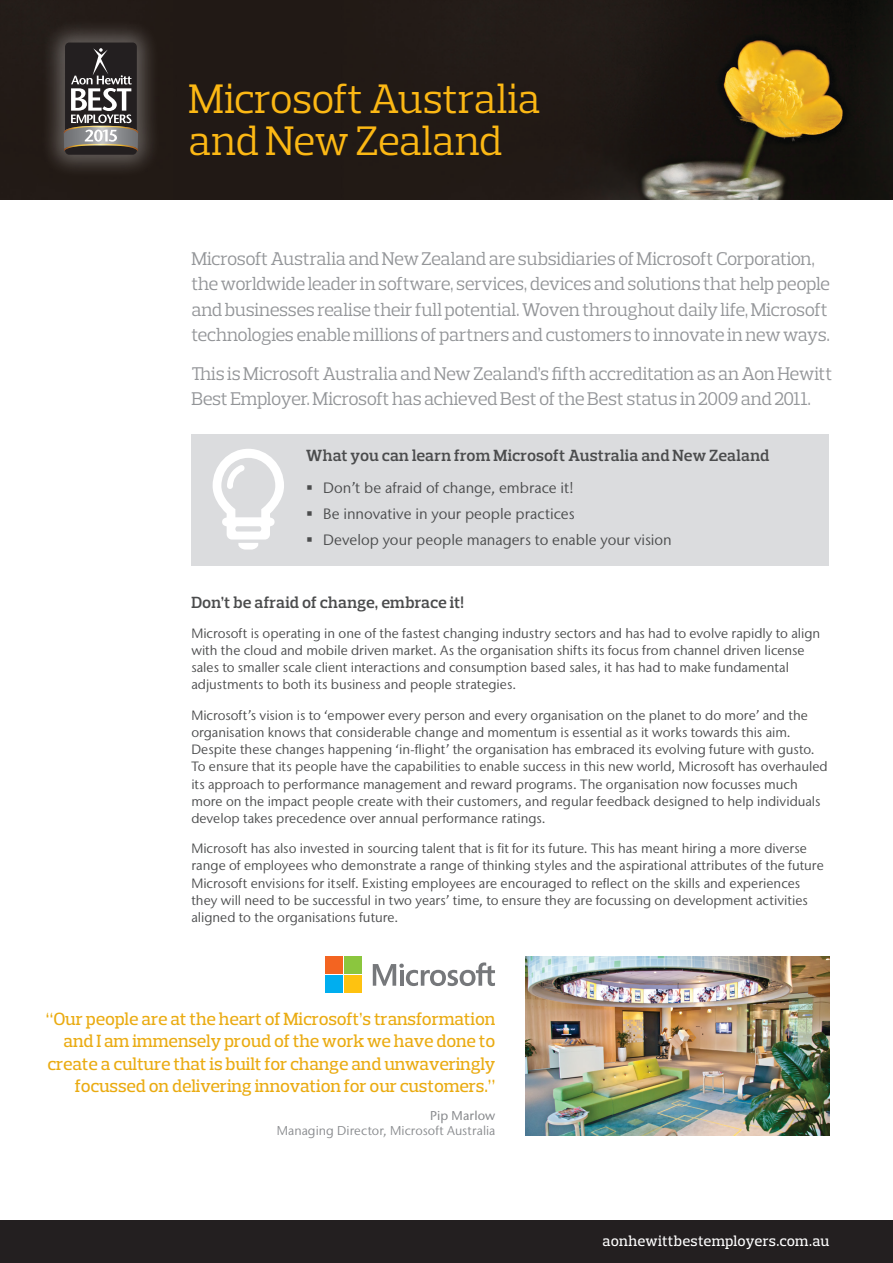
<style>
.page{position:relative;width:893px;height:1263px;background:#fff}
.page>*{position:absolute;margin:0;border:0;box-sizing:border-box;transform-origin:0 0}
.CS_Company_name{font:42px/42px "Prelo Slab";letter-spacing:-.01em;color:#fcb814}
.CS_intro_A4{font:18.75px/25.5px "Prelo Slab";letter-spacing:-.025em;color:#939598}
.CS_Quote{font:500 18px/22.5px "Prelo Slab";letter-spacing:-.01em;color:#eaab11;text-align:right}
.CS_sub-heading{font:600 16.5px "Prelo Slab";letter-spacing:.005em;color:#4b4c4d}
.t1{font:15px "Stone Sans IIITC Pro";color:#4b4c4d}
.t2{font:500 15px "Prelo Slab";letter-spacing:.01em;color:#fff}
.CS_body_A4{font:13.5px/17.2px "Stone Sans IIITC Pro";color:#4b4c4d}
.CS_Quote_person{font:12.75px/15.3px "Stone Sans IIITC Pro";letter-spacing:.01em;color:#898b8e;text-align:right}
.s1{font-weight:500}
</style>
<div class="page">
<img style="left:0;top:0;width:893px;height:200px">
<div style="left:40px;top:19px;width:122px;height:160px;background:#fff;opacity:.3"></div>
<div style="left:65px;top:43px;width:72px;height:112px;background:#231f20;border-radius:4px"></div>
<svg style="left:64px;top:48px;width:74px;height:106px"></svg>
<div style="left:191px;top:434px;width:638px;height:132px;background:#dbdcde"></div>
<svg style="left:213px;top:449px;width:71px;height:100px"></svg>
<div style="left:0;top:1220px;width:893px;height:43px;background:#231f20"></div>
<svg style="left:373px;top:962px;width:122px;height:24px"></svg>
<div style="left:326px;top:957px;width:17px;height:17px;background:#f36421"></div>
<div style="left:345px;top:957px;width:17px;height:17px;background:#8bc63e"></div>
<div style="left:326px;top:976px;width:17px;height:17px;background:#00aeef"></div>
<div style="left:345px;top:976px;width:17px;height:17px;background:#fec210"></div>
<img style="left:525px;top:957px;width:304px;height:178px">
<p class="CS_Company_name" style="left:189px;top:78px;width:353px">Microsoft Australia and New Zealand</p>
<p class="CS_intro_A4" style="left:191px;top:246px;width:640px">Microsoft Australia and New Zealand are subsidiaries of Microsoft Corporation, the worldwide leader in software, services, devices and solutions that help people and businesses realise their full potential. Woven throughout daily life, Microsoft technologies enable millions of partners and customers to innovate in new ways.</p>
<p class="CS_intro_A4" style="left:191px;top:361px;width:642px">This is Microsoft Australia and New Zealand’s fifth accreditation as an Aon Hewitt<br>Best Employer. Microsoft has achieved Best of the Best status in 2009 and 2011.</p>
<p class="CS_sub-heading" style="left:306px;top:445px;width:465px">What you can learn from Microsoft Australia and New Zealand</p>
<p class="t1" style="left:323px;top:479px;width:252px">Don’t be afraid of change, embrace it!</p>
<p class="t1" style="left:323px;top:505px;width:253px">Be innovative in your people practices</p>
<p class="t1" style="left:323px;top:530px;width:350px">Develop your people managers to enable your vision</p>
<p class="CS_sub-heading" style="left:191px;top:592px;width:274px">Don’t be afraid of change, embrace it!</p>
<p class="CS_body_A4" style="left:191px;top:624px;width:630px">Microsoft is operating in one of the fastest changing industry sectors and has had to evolve rapidly to align with the cloud and mobile driven market. As the organisation shifts its focus from channel driven license sales to smaller scale client interactions and consumption based sales, it has had to make fundamental adjustments to both its business and people strategies.</p>
<p class="CS_body_A4" style="left:191px;top:706px;width:638px">Microsoft’s vision is to ‘empower every person and every organisation on the planet to do more’ and the organisation knows that considerable change and momentum is essential as it works towards this aim.<br>Despite these changes happening ‘in-flight’ the organisation has embraced its evolving future with gusto.<br>To ensure that its people have the capabilities to enable success in this new world, Microsoft has overhauled its approach to performance management and reward programs. The organisation now focusses much more on the impact people create with their customers, and regular feedback designed to help individuals develop takes precedence over annual performance ratings.</p>
<p class="CS_body_A4" style="left:191px;top:839px;width:634px">Microsoft has also invested in sourcing talent that is fit for its future. This has meant hiring a more diverse range of employees who demonstrate a range of thinking styles and the aspirational attributes of the future Microsoft envisions for itself. Existing employees are encouraged to reflect on the skills and experiences they will need to be successful in two years’ time, to ensure they are focussing on development activities aligned to the organisations future.</p>
<p class="CS_Quote" style="left:46px;top:1007px;width:451px">“Our people are at the heart of Microsoft’s transformation and I am immensely proud of the work we have done to create a culture that is built for change and unwaveringly focussed on delivering innovation for our customers.”</p>
<p class="CS_Quote_person" style="left:277px;top:1108px;width:220px"><span class="s1">Pip Marlow<br></span>Managing Director, Microsoft Australia</p>
<p class="t2" style="left:603px;top:1232px;width:228px">aonhewittbestemployers.com.au</p>
</div>
